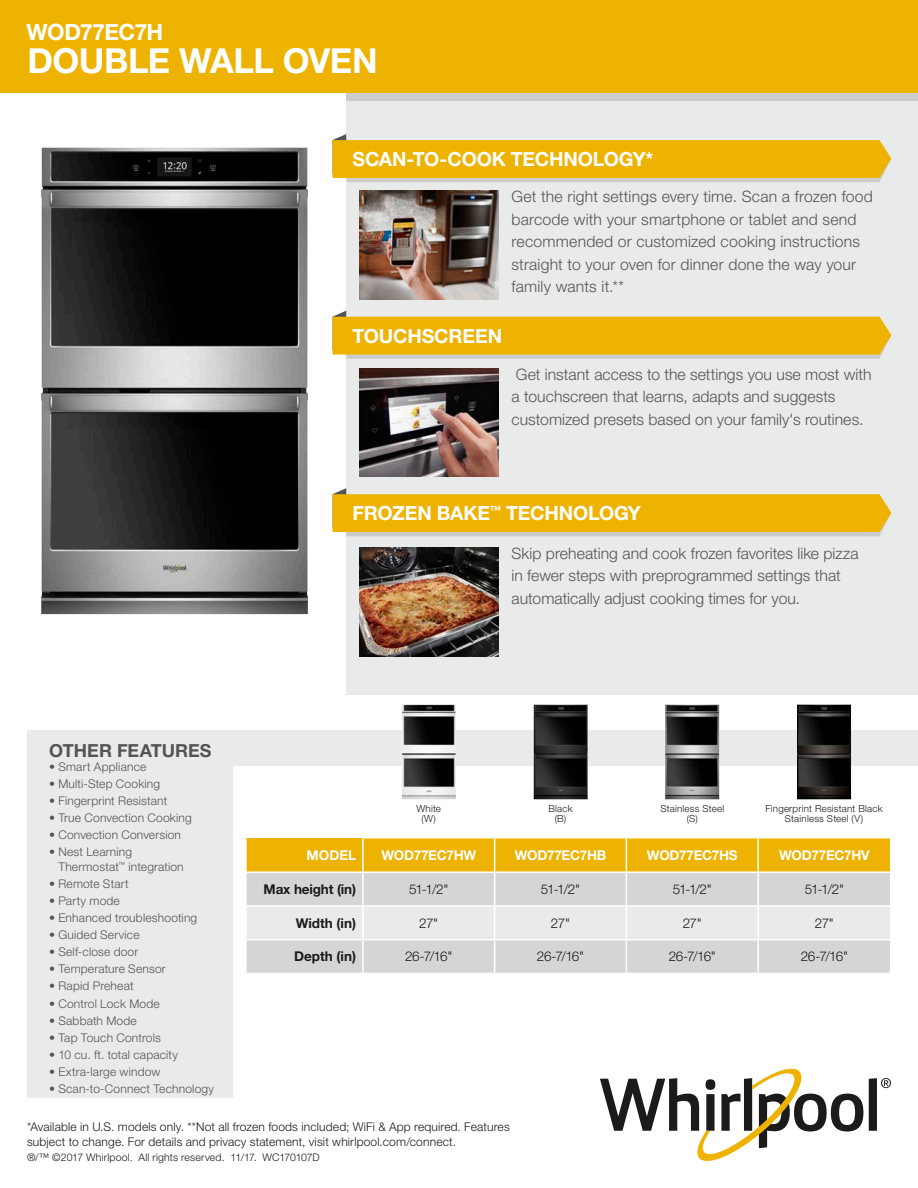
<style>
.page{position:relative;width:918px;height:1188px;background:#fff}
.page>*{position:absolute;margin:0;border:0;box-sizing:border-box;transform-origin:0 0}
.t1{font:700 34.5px "Helvetica Neue LT Std";letter-spacing:-.01em;color:#fff}
.t2{font:700 22.5px "Helvetica Neue LT Std";letter-spacing:-.025em;color:#fff}
.t3{font:700 19.5px "Helvetica Neue LT Std";letter-spacing:-.01em;color:#fff}
.t4{font:700 18px "Helvetica Neue LT Std";color:#535554}
.t5{font:300 15.75px/22.5px "Helvetica Neue LT Std";letter-spacing:.005em;color:#535554}
.t6{font:300 13.5px "Helvetica Neue LT Std";letter-spacing:-.06em;color:#1c1b1a}
.t7{font:700 13.5px "Helvetica Neue LT Std";letter-spacing:-.02em;color:#fff}
.t8{font:700 13.5px "Helvetica Neue LT Std";color:#1c1b1a}
.t9{font:300 12px/14.7px "Helvetica Neue LT Std";letter-spacing:.015em;color:#535554}
.t10{font:300 12px/15px "Helvetica Neue LT Std";letter-spacing:.015em;color:#1c1b1a}
.t11{font:300 10.5px "Helvetica Neue LT Std";letter-spacing:.015em;color:#1c1b1a}
.t12{font:300 9.75px/10.8px "Helvetica Neue LT Std";letter-spacing:.02em;color:#1c1b1a;text-align:center}
</style>
<div class="page">
<div style="left:27px;top:739px;width:205px;height:358px;background:#e9eaea"></div>
<div style="left:27px;top:730px;width:891px;height:36px;background:#e9eaea"></div>
<svg style="left:869px;top:1078px;width:22px;height:53px"></svg>
<svg style="left:600px;top:1069px;width:263px;height:92px"></svg>
<div style="left:346px;top:17px;width:572px;height:677px;background:#e9eaea"></div>
<div style="left:346px;top:8px;width:572px;height:92px;background:#cbcccc"></div>
<div style="left:0;top:0;width:918px;height:93px;background:#eeb200"></div>
<svg style="left:333px;top:134px;width:558px;height:48px;background:#eabb30"></svg>
<svg style="left:333px;top:311px;width:558px;height:48px;background:#eabb2f"></svg>
<svg style="left:333px;top:488px;width:558px;height:48px;background:#eabb30"></svg>
<img style="left:359px;top:191px;width:139px;height:108px">
<img style="left:359px;top:368px;width:139px;height:109px">
<img style="left:359px;top:548px;width:139px;height:108px">
<div style="left:246px;top:838px;width:117px;height:34px;background:#eeb200"></div>
<div style="left:364px;top:838px;width:526px;height:33px;background:#eeb200"></div>
<div style="left:247px;top:873px;width:643px;height:100px;background:#d4d5d5"></div>
<div style="left:247px;top:907px;width:643px;height:32px;background:#e9eaea"></div>
<hr style="left:362px;top:838px;width:2px;height:33px;background:#fff">
<hr style="left:494px;top:838px;width:1px;height:33px;background:#fff">
<hr style="left:626px;top:838px;width:1px;height:33px;background:#fff">
<hr style="left:757px;top:838px;width:2px;height:33px;background:#fff">
<hr style="left:245px;top:871px;width:118px;height:2px;background:#fff">
<hr style="left:362px;top:873px;width:2px;height:32px;background:#fff">
<hr style="left:494px;top:873px;width:1px;height:32px;background:#fff">
<hr style="left:626px;top:873px;width:1px;height:32px;background:#fff">
<hr style="left:757px;top:873px;width:2px;height:32px;background:#fff">
<hr style="left:362px;top:905px;width:133px;height:2px;background:#fff">
<hr style="left:362px;top:907px;width:2px;height:32px;background:#fff">
<hr style="left:495px;top:905px;width:131px;height:2px;background:#fff">
<hr style="left:494px;top:907px;width:1px;height:32px;background:#fff">
<hr style="left:626px;top:905px;width:132px;height:2px;background:#fff">
<hr style="left:626px;top:907px;width:1px;height:32px;background:#fff">
<hr style="left:758px;top:905px;width:132px;height:2px;background:#fff">
<hr style="left:757px;top:907px;width:2px;height:32px;background:#fff">
<hr style="left:362px;top:939px;width:133px;height:1px;background:#fff">
<hr style="left:362px;top:940px;width:2px;height:33px;background:#fff">
<hr style="left:495px;top:939px;width:131px;height:1px;background:#fff">
<hr style="left:494px;top:940px;width:1px;height:33px;background:#fff">
<hr style="left:626px;top:939px;width:132px;height:1px;background:#fff">
<hr style="left:626px;top:940px;width:1px;height:33px;background:#fff">
<hr style="left:758px;top:939px;width:132px;height:1px;background:#fff">
<hr style="left:757px;top:940px;width:2px;height:33px;background:#fff">
<hr style="left:247px;top:905px;width:115px;height:2px;background:#fff">
<hr style="left:247px;top:939px;width:115px;height:1px;background:#fff">
<hr style="left:245px;top:838px;width:2px;height:33px;background:#fff">
<img style="left:402px;top:704px;width:54px;height:95px">
<img style="left:533px;top:704px;width:55px;height:95px">
<img style="left:665px;top:704px;width:55px;height:95px">
<img style="left:797px;top:704px;width:54px;height:95px">
<img style="left:41px;top:147px;width:267px;height:467px">
<h2 class="t2" style="left:26px;top:18px;width:138px">WOD77EC7H</h2>
<h1 class="t1" style="left:27px;top:39px;width:352px">DOUBLE WALL OVEN</h1>
<p class="t3" style="left:353px;top:147px;width:302px">SCAN-TO-COOK TECHNOLOGY*</p>
<p class="t5" style="left:512px;top:185px;width:363px">Get the right settings every time. Scan a frozen food barcode with your smartphone or tablet and send recommended or customized cooking instructions straight to your oven for dinner done the way your family wants it.**</p>
<p class="t3" style="left:353px;top:324px;width:151px">TOUCHSCREEN</p>
<p class="t5" style="left:512px;top:362px;width:362px">Get instant access to the settings you use most with a touchscreen that learns, adapts and suggests customized presets based on your family's routines.</p>
<p class="t3" style="left:353px;top:501px;width:290px">FROZEN BAKE<sup>™</sup> TECHNOLOGY</p>
<p class="t5" style="left:512px;top:542px;width:349px">Skip preheating and cook frozen favorites like pizza in fewer steps with preprogrammed settings that automatically adjust cooking times for you.</p>
<p class="t4" style="left:49px;top:739px;width:164px">OTHER FEATURES</p>
<p class="t9" style="left:49px;top:759px;width:99px">• Smart Appliance</p>
<p class="t9" style="left:49px;top:776px;width:113px">• Multi-Step Cooking</p>
<p class="t9" style="left:49px;top:793px;width:120px">• Fingerprint Resistant</p>
<p class="t9" style="left:49px;top:810px;width:144px">• True Convection Cooking</p>
<p class="t9" style="left:49px;top:828px;width:134px">• Convection Conversion</p>
<p class="t9" style="left:58px;top:845px;width:127px;text-indent:-9px">• Nest Learning<br>Thermostat<sup>™</sup> integration</p>
<p class="t9" style="left:49px;top:876px;width:81px">• Remote Start</p>
<p class="t9" style="left:49px;top:893px;width:72px">• Party mode</p>
<p class="t9" style="left:49px;top:910px;width:150px">• Enhanced troubleshooting</p>
<p class="t9" style="left:49px;top:927px;width:92px">• Guided Service</p>
<p class="t9" style="left:49px;top:944px;width:91px">• Self-close door</p>
<p class="t9" style="left:49px;top:962px;width:118px">• Temperature Sensor</p>
<p class="t9" style="left:49px;top:979px;width:86px">• Rapid Preheat</p>
<p class="t9" style="left:49px;top:996px;width:112px">• Control Lock Mode</p>
<p class="t9" style="left:49px;top:1013px;width:89px">• Sabbath Mode</p>
<p class="t9" style="left:49px;top:1030px;width:113px">• Tap Touch Controls</p>
<p class="t9" style="left:49px;top:1047px;width:131px">• 10 cu. ft. total capacity</p>
<p class="t9" style="left:49px;top:1064px;width:113px">• Extra-large window</p>
<p class="t9" style="left:49px;top:1081px;width:166px">• Scan-to-Connect Technology</p>
<p class="t10" style="left:27px;top:1119px;width:484px">*Available in U.S. models only. **Not all frozen foods included; WiFi &amp; App required. Features subject to change. For details and privacy statement, visit whirlpool.com/connect.</p>
<p class="t11" style="left:27px;top:1151px;width:294px">®/™ ©2017 Whirlpool. All rights reserved. 11/17. WC170107D</p>
<p class="t12" style="left:417px;top:803px;width:26px">White (W)</p>
<p class="t12" style="left:548px;top:803px;width:26px">Black (B)</p>
<p class="t12" style="left:660px;top:803px;width:65px">Stainless Steel (S)</p>
<p class="t12" style="left:766px;top:803px;width:119px">Fingerprint Resistant Black<br>Stainless Steel (V)</p>
<p class="t7" style="left:307px;top:847px;width:51px">MODEL</p>
<p class="t7" style="left:381px;top:847px;width:96px">WOD77EC7HW</p>
<p class="t7" style="left:515px;top:847px;width:93px">WOD77EC7HB</p>
<p class="t7" style="left:647px;top:847px;width:92px">WOD77EC7HS</p>
<p class="t7" style="left:779px;top:847px;width:92px">WOD77EC7HV</p>
<p class="t8" style="left:264px;top:881px;width:94px">Max height (in)</p>
<p class="t6" style="left:409px;top:881px;width:41px">51-1/2"</p>
<p class="t6" style="left:541px;top:881px;width:41px">51-1/2"</p>
<p class="t6" style="left:673px;top:881px;width:41px">51-1/2"</p>
<p class="t6" style="left:805px;top:881px;width:41px">51-1/2"</p>
<p class="t8" style="left:296px;top:914px;width:62px">Width (in)</p>
<p class="t6" style="left:419px;top:915px;width:21px">27"</p>
<p class="t6" style="left:551px;top:915px;width:21px">27"</p>
<p class="t6" style="left:683px;top:915px;width:21px">27"</p>
<p class="t6" style="left:815px;top:915px;width:21px">27"</p>
<p class="t8" style="left:294px;top:948px;width:63px">Depth (in)</p>
<p class="t6" style="left:405px;top:948px;width:49px">26-7/16"</p>
<p class="t6" style="left:537px;top:948px;width:49px">26-7/16"</p>
<p class="t6" style="left:669px;top:948px;width:49px">26-7/16"</p>
<p class="t6" style="left:801px;top:948px;width:49px">26-7/16"</p>
</div>
